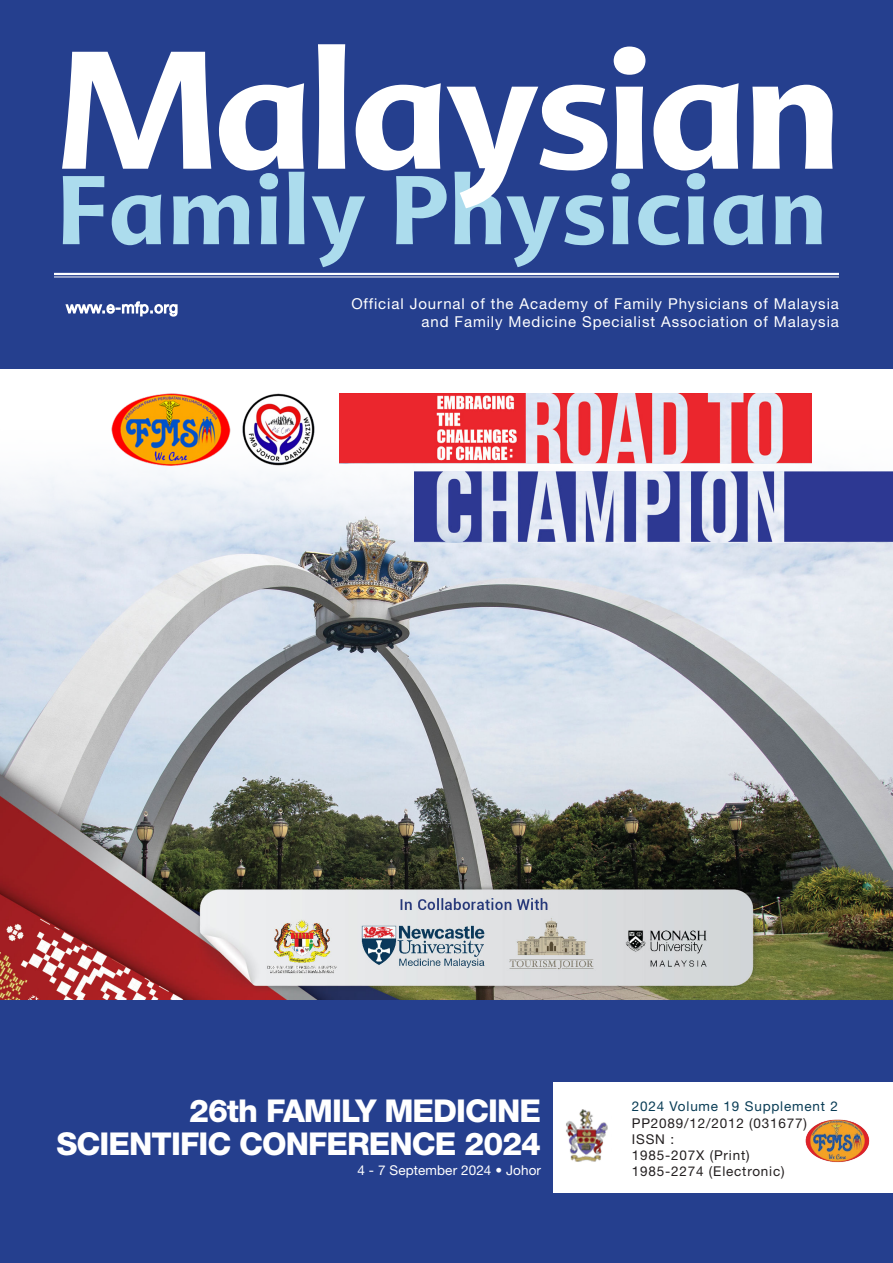
<style>
.page{position:relative;width:893px;height:1263px;background:#fff}
.page>*{position:absolute;margin:0;border:0;box-sizing:border-box;transform-origin:0 0}
.t1{font:800 31.5px/33px "Helvetica Neue LT Std";letter-spacing:-.03em;color:#fff;text-align:right}
.t2{font:15px/18px "Helvetica Neue LT Std";letter-spacing:.06em;color:#fff;text-align:right}
.t3{font:13.5px/16.2px "Helvetica Neue LT Std";letter-spacing:.06em;color:#231f20}
.t4{font:13.5px "Helvetica Neue LT Std";letter-spacing:.06em;color:#093c55}
.t5{font:13.5px "Helvetica Neue LT Std";letter-spacing:.01em;color:#fff}
</style>
<div class="page">
<img style="left:0;top:422px;width:893px;height:578px">
<div style="left:0;top:1000px;width:893px;height:263px;background:#253f8e"></div>
<div style="left:554px;top:1082px;width:339px;height:110px;background:#fff"></div>
<img style="left:566px;top:1109px;width:42px;height:53px">
<img style="left:806px;top:1119px;width:64px;height:43px">
<div style="left:0;top:0;width:893px;height:369px;background:#253f8e"></div>
<hr style="left:54px;top:273px;width:785px;height:2px;background:#fff">
<hr style="left:54px;top:277px;width:785px;height:1px;background:#fff">
<svg style="left:65px;top:301px;width:113px;height:16px"></svg>
<svg style="left:63px;top:208px;width:298px;height:59px"></svg>
<svg style="left:396px;top:208px;width:426px;height:59px"></svg>
<svg style="left:62px;top:44px;width:771px;height:164px"></svg>
<img style="left:340px;top:393px;width:471px;height:70px">
<img style="left:414px;top:472px;width:479px;height:70px">
<img style="left:111px;top:393px;width:204px;height:72px">
<p class="t2" style="left:351px;top:294px;width:489px">Official Journal of the Academy of Family Physicians of Malaysia and Family Medicine Specialist Association of Malaysia</p>
<h1 class="t1" style="left:57px;top:1094px;width:486px">26th FAMILY MEDICINE<br>SCIENTIFIC CONFERENCE 2024</h1>
<p class="t5" style="left:357px;top:1162px;width:185px">4 - 7 September 2024 • Johor</p>
<p class="t4" style="left:632px;top:1098px;width:208px">2024 Volume 19 Supplement 2</p>
<p class="t3" style="left:632px;top:1114px;width:177px">PP2089/12/2012 (031677)<br>ISSN :<br>1985-207X (Print)<br>1985-2274 (Electronic)</p>
</div>
